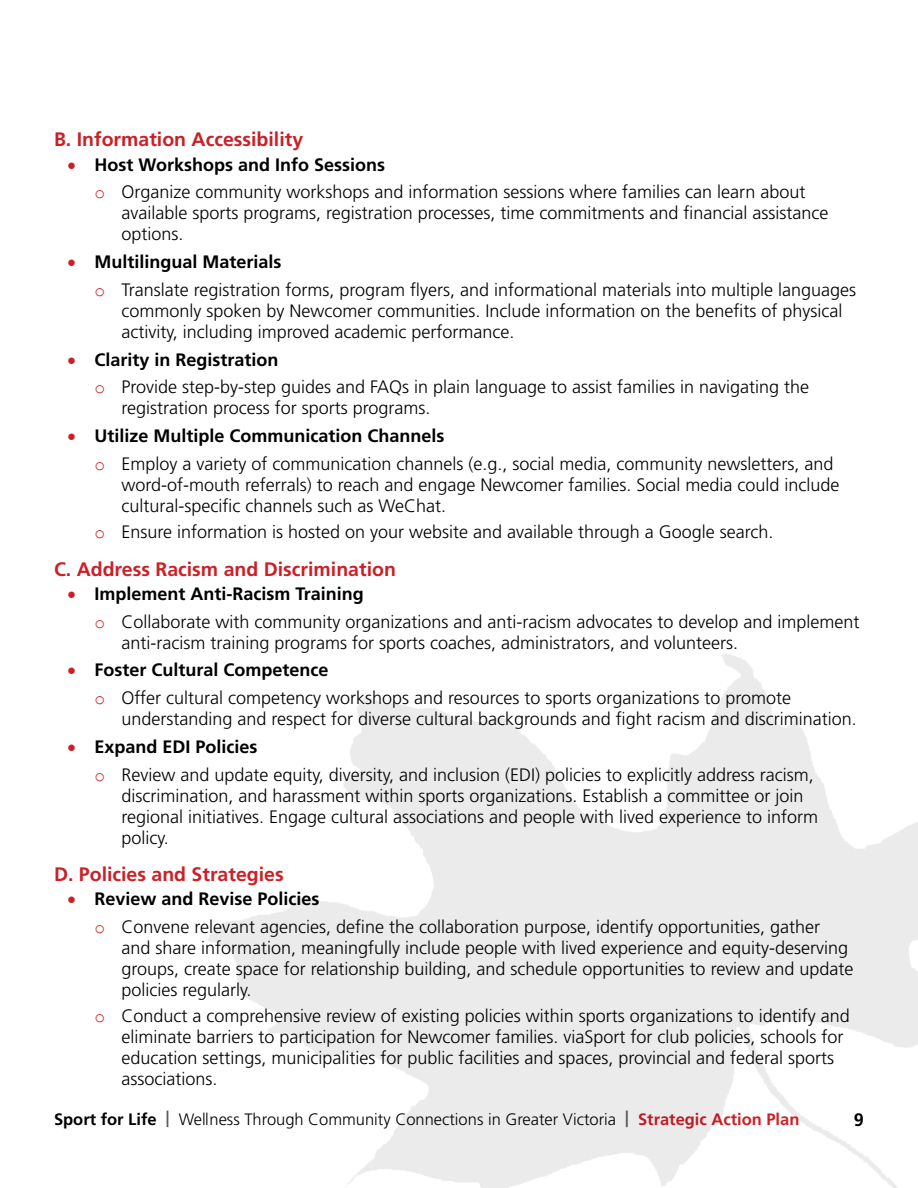
<style>
.page{position:relative;width:918px;height:1188px;background:#fff}
.page>*{position:absolute;margin:0;border:0;box-sizing:border-box;transform-origin:0 0}
.t1{font:700 19.5px "Frutiger LT Std";color:#cc2027}
.t2{font:300 18px/21px "Frutiger LT Std";color:#000}
.t3{font:700 18px "Frutiger LT Std";color:#000}
.t4{font:300 16.5px "Frutiger LT Std";color:#000}
.s1{color:#cc2027}
.s2{font-weight:700}
.s3{font-family:"Courier New";font-weight:400;color:#cc2027}
.s4{font-weight:700;color:#5a5b5d}
.s5{font-weight:700;color:#cc2027}
</style>
<div class="page">
<svg style="left:207px;top:654px;width:711px;height:534px;fill:#ebebec"></svg>
<p class="t1" style="left:54px;top:128px;width:251px">B. Information Accessibility</p>
<p class="t2" style="left:94px;top:151px;width:713px;line-height:27.8px;text-indent:-27px"><span class="s1">•</span> <span class="s2">Host Workshops and Info Sessions<br></span><span class="s3">o</span> Organize community workshops and information sessions where families can learn about</p>
<p class="t2" style="left:122px;top:203px;width:709px">available sports programs, registration processes, time commitments and financial assistance options.</p>
<p class="t2" style="left:94px;top:248px;width:763px;line-height:27.8px;text-indent:-27px"><span class="s1">•</span> <span class="s2">Multilingual Materials<br></span><span class="s3">o</span> Translate registration forms, program flyers, and informational materials into multiple languages</p>
<p class="t2" style="left:122px;top:300px;width:723px">commonly spoken by Newcomer communities. Include information on the benefits of physical activity, including improved academic performance.</p>
<p class="t2" style="left:94px;top:346px;width:716px;line-height:27.8px;text-indent:-27px"><span class="s1">•</span> <span class="s2">Clarity in Registration<br></span><span class="s3">o</span> Provide step-by-step guides and FAQs in plain language to assist families in navigating the</p>
<p class="t2" style="left:122px;top:398px;width:307px">registration process for sports programs.</p>
<p class="t2" style="left:94px;top:422px;width:741px;line-height:27.8px;text-indent:-27px"><span class="s1">•</span> <span class="s2">Utilize Multiple Communication Channels<br></span><span class="s3">o</span> Employ a variety of communication channels (e.g. , social media, community newsletters, and</p>
<p class="t2" style="left:122px;top:475px;width:720px">word-of-mouth referrals) to reach and engage Newcomer families. Social media could include cultural-specific channels such as WeChat.</p>
<p class="t2" style="left:94px;top:522px;width:677px"><span class="s3">o</span> Ensure information is hosted on your website and available through a Google search.</p>
<p class="t1" style="left:54px;top:557px;width:343px">C. Address Racism and Discrimination</p>
<p class="t2" style="left:94px;top:580px;width:767px;line-height:27.8px;text-indent:-27px"><span class="s1">•</span> <span class="s2">Implement Anti-Racism Training<br></span><span class="s3">o</span> Collaborate with community organizations and anti-racism advocates to develop and implement</p>
<p class="t2" style="left:122px;top:632px;width:615px">anti-racism training programs for sports coaches, administrators, and volunteers.</p>
<p class="t2" style="left:94px;top:656px;width:698px;line-height:27.8px;text-indent:-27px"><span class="s1">•</span> <span class="s2">Foster Cultural Competence<br></span><span class="s3">o</span> Offer cultural competency workshops and resources to sports organizations to promote</p>
<p class="t2" style="left:122px;top:709px;width:733px">understanding and respect for diverse cultural backgrounds and fight racism and discrimination.</p>
<p class="t2" style="left:94px;top:733px;width:721px;line-height:27.8px;text-indent:-27px"><span class="s1">•</span> <span class="s2">Expand EDI Policies<br></span><span class="s3">o</span> Review and update equity, diversity, and inclusion (EDI) policies to explicitly address racism,</p>
<p class="t2" style="left:122px;top:785px;width:698px">discrimination, and harassment within sports organizations. Establish a committee or join regional initiatives. Engage cultural associations and people with lived experience to inform policy.</p>
<p class="t1" style="left:54px;top:862px;width:231px">D. Policies and Strategies</p>
<p class="t2" style="left:94px;top:885px;width:727px;line-height:27.8px;text-indent:-27px"><span class="s1">•</span> <span class="s2">Review and Revise Policies<br></span><span class="s3">o</span> Convene relevant agencies, define the collaboration purpose, identify opportunities, gather</p>
<p class="t2" style="left:122px;top:937px;width:733px">and share information, meaningfully include people with lived experience and equity-deserving groups, create space for relationship building, and schedule opportunities to review and update policies regularly.</p>
<p class="t2" style="left:122px;top:1006px;width:730px;text-indent:-27px"><span class="s3">o</span> Conduct a comprehensive review of existing policies within sports organizations to identify and eliminate barriers to participation for Newcomer families. viaSport for club policies, schools for education settings, municipalities for public facilities and spaces, provincial and federal sports associations.</p>
<p class="t4" style="left:54px;top:1110px;width:747px"><span class="s2">Sport for Life</span> <span class="s4">|</span> Wellness Through Community Connections in Greater Victoria <span class="s4">|</span> <span class="s5">Strategic Action Plan</span></p>
<p class="t3" style="left:854px;top:1109px;width:12px">9</p>
</div>
